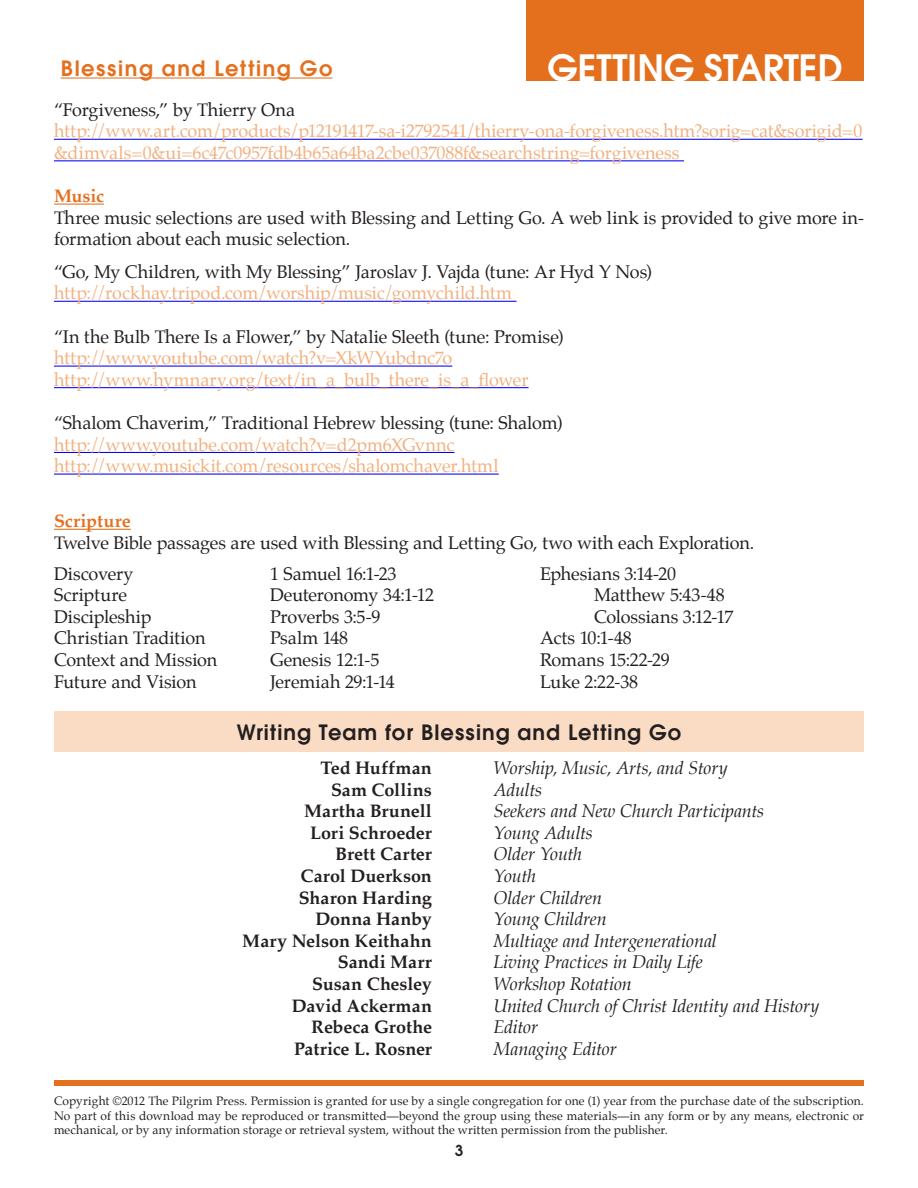
<style>
.page{position:relative;width:918px;height:1188px;background:#fff}
.page>*{position:absolute;margin:0;border:0;box-sizing:border-box;transform-origin:0 0}
.t1{font:600 36px "Avant Garde";color:#fff}
.t2{font:600 21px "Avant Garde";letter-spacing:.05em;color:#231f20}
.t3{font:600 21px "Avant Garde";letter-spacing:.08em;color:#e4701e}
.sidebar{font:18px/21.6px "Palatino";letter-spacing:-.01em;color:#231f20}
.sidebar-2{font:18px/21.6px "Palatino";letter-spacing:-.01em;color:#f2b17f}
.body{font:italic 18px "Palatino";letter-spacing:-.01em;color:#231f20}
.body-2{font:700 18px "Palatino";color:#231f20}
.body-3{font:18px "Palatino";letter-spacing:-.01em;color:#231f20}
.supplies{font:700 18px "Palatino";color:#e4701e}
.t4{font:600 15px "Avant Garde";color:#231f20}
.body-4{font:12px/14.4px "Palatino";letter-spacing:.01em;color:#231f20;text-align:justify}
</style>
<div class="page">
<hr style="left:61px;top:78px;width:271px;height:1px;background:#e4701e">
<div style="left:526px;top:0;width:338px;height:81px;background:#e4701e"></div>
<hr style="left:54px;top:139px;width:809px;height:1px;background:#00f">
<hr style="left:54px;top:160px;width:630px;height:1px;background:#00f">
<hr style="left:54px;top:204px;width:50px;height:1px;background:#e4701e">
<hr style="left:54px;top:301px;width:463px;height:1px;background:#00f">
<hr style="left:54px;top:366px;width:398px;height:1px;background:#00f">
<hr style="left:54px;top:387px;width:475px;height:1px;background:#00f">
<hr style="left:54px;top:452px;width:401px;height:1px;background:#00f">
<hr style="left:54px;top:474px;width:445px;height:1px;background:#00f">
<hr style="left:54px;top:529px;width:77px;height:1px;background:#e4701e">
<div style="left:54px;top:711px;width:810px;height:41px;background:#fadcc4"></div>
<div style="left:54px;top:1080px;width:810px;height:6px;background:#e4701e"></div>
<p class="t3" style="left:61px;top:54px;width:273px">Blessing and Letting Go</p>
<h1 class="t1" style="left:548px;top:44px;width:297px">GETTING STARTED</h1>
<p class="body-3" style="left:54px;top:95px;width:243px">“Forgiveness,” by Thierry Ona</p>
<p class="sidebar-2" style="left:54px;top:120px;width:810px">http://www.art.com/products/p12191417-sa-i2792541/thierry-ona-forgiveness.htm?sorig=cat&amp;sorigid=0 &amp;dimvals=0&amp;ui=6c47c0957fdb4b65a64ba2cbe037088f&amp;searchstring=forgiveness</p>
<p class="supplies" style="left:54px;top:181px;width:52px">Music</p>
<p class="sidebar" style="left:54px;top:207px;width:811px">Three music selections are used with Blessing and Letting Go. A web link is provided to give more in&shy;formation about each music selection.</p>
<p class="sidebar" style="left:54px;top:261px;width:600px">“Go, My Children, with My Blessing” Jaroslav J. Vajda (tune: Ar Hyd Y Nos)</p>
<p class="sidebar-2" style="left:54px;top:282px;width:460px">http://rockhay.tripod.com/worship/music/gomychild.htm</p>
<p class="sidebar" style="left:54px;top:326px;width:511px">“In the Bulb There Is a Flower,” by Natalie Sleeth (tune: Promise)</p>
<p class="sidebar-2" style="left:54px;top:347px;width:400px">http://www.youtube.com/watch?v=XkWYubdnc7o</p>
<p class="sidebar-2" style="left:54px;top:369px;width:476px">http://www.hymnary.org/text/in_a_bulb_there_is_a_flower</p>
<p class="sidebar" style="left:54px;top:412px;width:510px">“Shalom Chaverim,” Traditional Hebrew blessing (tune: Shalom)</p>
<p class="sidebar-2" style="left:54px;top:434px;width:402px">http://www.youtube.com/watch?v=d2pm6XGvnnc</p>
<p class="sidebar-2" style="left:54px;top:455px;width:446px">http://www.musickit.com/resources/shalomchaver.html</p>
<p class="supplies" style="left:54px;top:506px;width:78px">Scripture</p>
<p class="sidebar" style="left:54px;top:532px;width:702px">Twelve Bible passages are used with Blessing and Letting Go, two with each Exploration.</p>
<p class="sidebar" style="left:54px;top:563px;width:81px">Discovery</p>
<p class="sidebar" style="left:270px;top:563px;width:128px">1 Samuel 16:1-23</p>
<p class="sidebar" style="left:540px;top:563px;width:138px">Ephesians 3:14-20</p>
<p class="sidebar" style="left:54px;top:584px;width:75px">Scripture</p>
<p class="sidebar" style="left:270px;top:584px;width:166px">Deuteronomy 34:1-12</p>
<p class="sidebar" style="left:594px;top:584px;width:132px">Matthew 5:43-48</p>
<p class="sidebar" style="left:54px;top:606px;width:99px">Discipleship</p>
<p class="sidebar" style="left:270px;top:606px;width:112px">Proverbs 3:5-9</p>
<p class="sidebar" style="left:594px;top:606px;width:141px">Colossians 3:12-17</p>
<p class="sidebar" style="left:54px;top:627px;width:153px">Christian Tradition</p>
<p class="sidebar" style="left:270px;top:627px;width:80px">Psalm 148</p>
<p class="sidebar" style="left:540px;top:627px;width:93px">Acts 10:1-48</p>
<p class="sidebar" style="left:54px;top:649px;width:165px">Context and Mission</p>
<p class="sidebar" style="left:270px;top:649px;width:111px">Genesis 12:1-5</p>
<p class="sidebar" style="left:540px;top:649px;width:131px">Romans 15:22-29</p>
<p class="sidebar" style="left:54px;top:671px;width:144px">Future and Vision</p>
<p class="sidebar" style="left:270px;top:671px;width:126px">Jeremiah 29:1-14</p>
<p class="sidebar" style="left:540px;top:671px;width:100px">Luke 2:22-38</p>
<p class="t2" style="left:237px;top:718px;width:446px">Writing Team for Blessing and Letting Go</p>
<p class="body-2" style="left:320px;top:753px;width:113px">Ted Huffman</p>
<p class="body" style="left:494px;top:754px;width:236px">Worship, Music, Arts, and Story</p>
<p class="body-2" style="left:331px;top:774px;width:102px">Sam Collins</p>
<p class="body" style="left:494px;top:775px;width:50px">Adults</p>
<p class="body-2" style="left:304px;top:796px;width:129px">Martha Brunell</p>
<p class="body" style="left:494px;top:797px;width:272px">Seekers and New Church Participants</p>
<p class="body-2" style="left:310px;top:817px;width:123px">Lori Schroeder</p>
<p class="body" style="left:494px;top:818px;width:101px">Young Adults</p>
<p class="body-2" style="left:335px;top:839px;width:98px">Brett Carter</p>
<p class="body" style="left:494px;top:840px;width:90px">Older Youth</p>
<p class="body-2" style="left:301px;top:861px;width:133px">Carol Duerkson</p>
<p class="body" style="left:494px;top:862px;width:44px">Youth</p>
<p class="body-2" style="left:299px;top:882px;width:135px">Sharon Harding</p>
<p class="body" style="left:494px;top:883px;width:110px">Older Children</p>
<p class="body-2" style="left:315px;top:904px;width:118px">Donna Hanby</p>
<p class="body" style="left:494px;top:905px;width:115px">Young Children</p>
<p class="body-2" style="left:242px;top:925px;width:191px">Mary Nelson Keithahn</p>
<p class="body" style="left:494px;top:926px;width:225px">Multiage and Intergenerational</p>
<p class="body-2" style="left:338px;top:947px;width:96px">Sandi Marr</p>
<p class="body" style="left:494px;top:948px;width:211px">Living Practices in Daily Life</p>
<p class="body-2" style="left:312px;top:969px;width:121px">Susan Chesley</p>
<p class="body" style="left:494px;top:970px;width:140px">Workshop Rotation</p>
<p class="body-2" style="left:292px;top:990px;width:142px">David Ackerman</p>
<p class="body" style="left:494px;top:991px;width:327px">United Church of Christ Identity and History</p>
<p class="body-2" style="left:311px;top:1012px;width:122px">Rebeca Grothe</p>
<p class="body" style="left:494px;top:1013px;width:46px">Editor</p>
<p class="body-2" style="left:294px;top:1033px;width:139px">Patrice L. Rosner</p>
<p class="body" style="left:494px;top:1034px;width:125px">Managing Editor</p>
<p class="body-4" style="left:54px;top:1094px;width:811px">Copyright ©2012 The Pilgrim Press. Permission is granted for use by a single congregation for one (1) year from the purchase date of the subscription.<br>No part of this download may be reproduced or transmitted—beyond the group using these materials—in any form or by any means, electronic or mechanical, or by any information storage or retrieval system, without the written permission from the publisher.</p>
<p class="t4" style="left:455px;top:1141px;width:10px">3</p>
</div>
